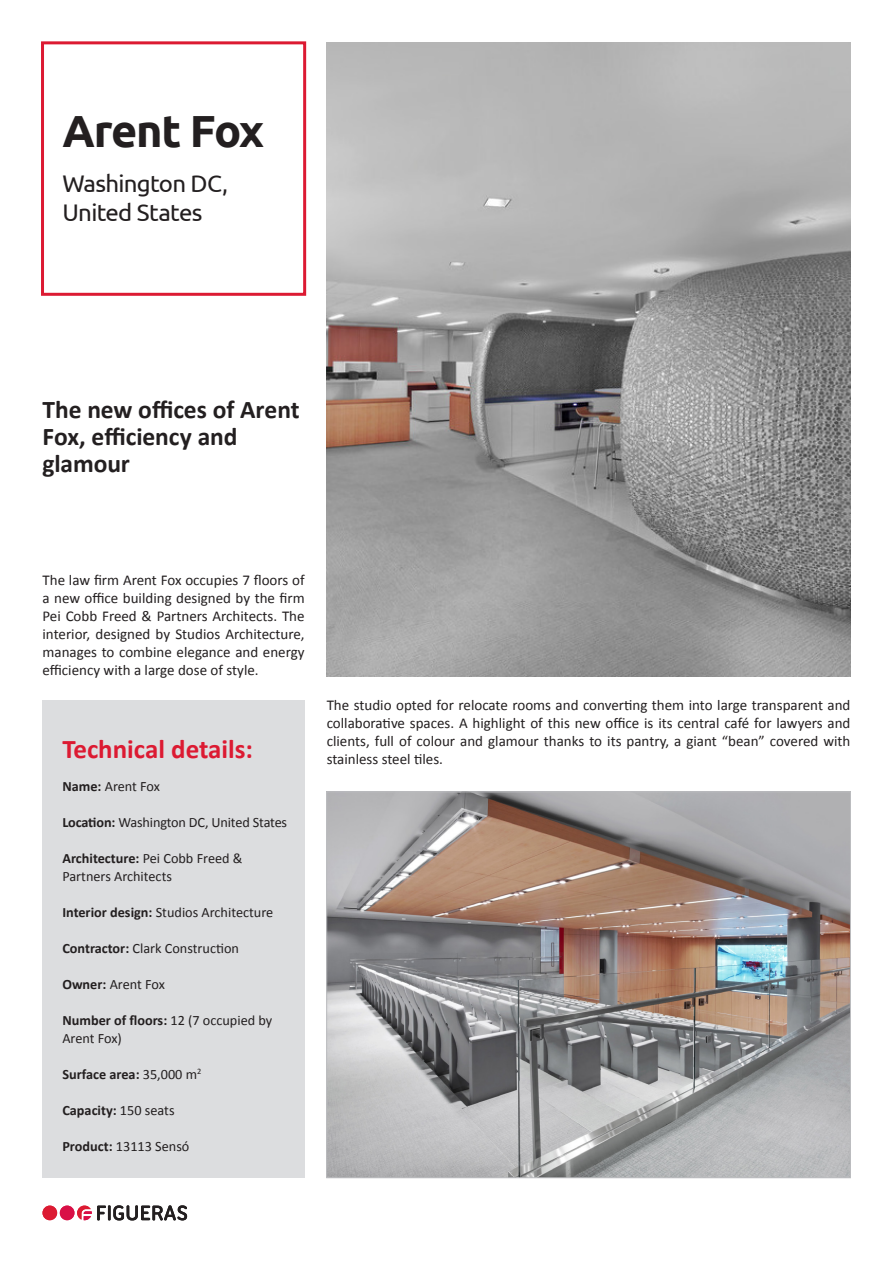
<style>
.page{position:relative;width:893px;height:1263px;background:#fff}
.page>*{position:absolute;margin:0;border:0;box-sizing:border-box;transform-origin:0 0}
.t1{font:700 45px "Ubuntu";letter-spacing:-.035em;color:#231f20}
.t2{font:700 27px "Calibri";color:#dc1a32}
.t3{font:700 25.5px/27px "Calibri";letter-spacing:-.005em;color:#231f20}
.t4{font:24px "Ubuntu";letter-spacing:-.03em;color:#231f20}
.t5{font:15px/18px "Calibri";color:#231f20;text-align:justify}
.t6{font:14.25px/18px "Calibri";color:#231f20}
.t7{font:700 14.25px "Calibri";color:#231f20}
.s1{font-weight:700}
.s2{font-weight:400}
</style>
<div class="page">
<div style="left:43px;top:700px;width:262px;height:478px;background:#dcdddf"></div>
<div style="left:41px;top:41px;width:265px;height:255px;border:3px solid #dc1a32"></div>
<img style="left:327px;top:43px;width:523px;height:633px">
<svg style="left:77px;top:1205px;width:110px;height:15px"></svg>
<div style="left:60px;top:1205px;width:14px;height:15px;background:#d90f46;border-radius:50%"></div>
<div style="left:43px;top:1205px;width:14px;height:15px;background:#dc1a32;border-radius:50%"></div>
<img style="left:328px;top:794px;width:521px;height:382px">
<p class="t1" style="left:62px;top:102px;width:203px">Arent Fox</p>
<p class="t4" style="left:62px;top:169px;width:167px">Washington DC,</p>
<p class="t4" style="left:62px;top:198px;width:142px">United States</p>
<p class="t3" style="left:43px;top:395px;width:259px">The new offices of Arent<br>Fox, efficiency and glamour</p>
<p class="t5" style="left:43px;top:571px;width:264px">The law firm Arent Fox occupies 7 floors of a new office building designed by the firm Pei Cobb Freed &amp; Partners Architects. The interior, designed by Studios Architecture, manages to combine elegance and energy efficiency with a large dose of style.</p>
<p class="t2" style="left:62px;top:732px;width:192px">Technical details:</p>
<p class="t6" style="left:62px;top:777px;width:99px"><span class="s1">Name:</span> Arent Fox</p>
<p class="t6" style="left:62px;top:813px;width:226px"><span class="s1">Location:</span> Washington DC, United States</p>
<p class="t6" style="left:62px;top:849px;width:182px"><span class="s1">Architecture:</span> Pei Cobb Freed &amp;<br>Partners Architects</p>
<p class="t6" style="left:62px;top:903px;width:212px"><span class="s1">Interior design:</span> Studios Architecture</p>
<p class="t6" style="left:62px;top:939px;width:178px"><span class="s1">Contractor:</span> Clark Construction</p>
<p class="t6" style="left:62px;top:975px;width:104px"><span class="s1">Owner:</span> Arent Fox</p>
<p class="t6" style="left:62px;top:1011px;width:211px"><span class="s1">Number of floors:</span> 12 (7 occupied by<br>Arent Fox)</p>
<p class="t7" style="left:62px;top:1065px;width:140px">Surface area: <span class="s2">35,000 m</span><sup>2</sup></p>
<p class="t7" style="left:62px;top:1101px;width:114px">Capacity: <span class="s2">150 seats</span></p>
<p class="t6" style="left:62px;top:1137px;width:129px"><span class="s1">Product:</span> 13113 Sensó</p>
<p class="t5" style="left:327px;top:696px;width:525px">The studio opted for relocate rooms and converting them into large transparent and collaborative spaces. A highlight of this new office is its central café for lawyers and clients, full of colour and glamour thanks to its pantry, a giant “bean” covered with stainless steel tiles.</p>
</div>
